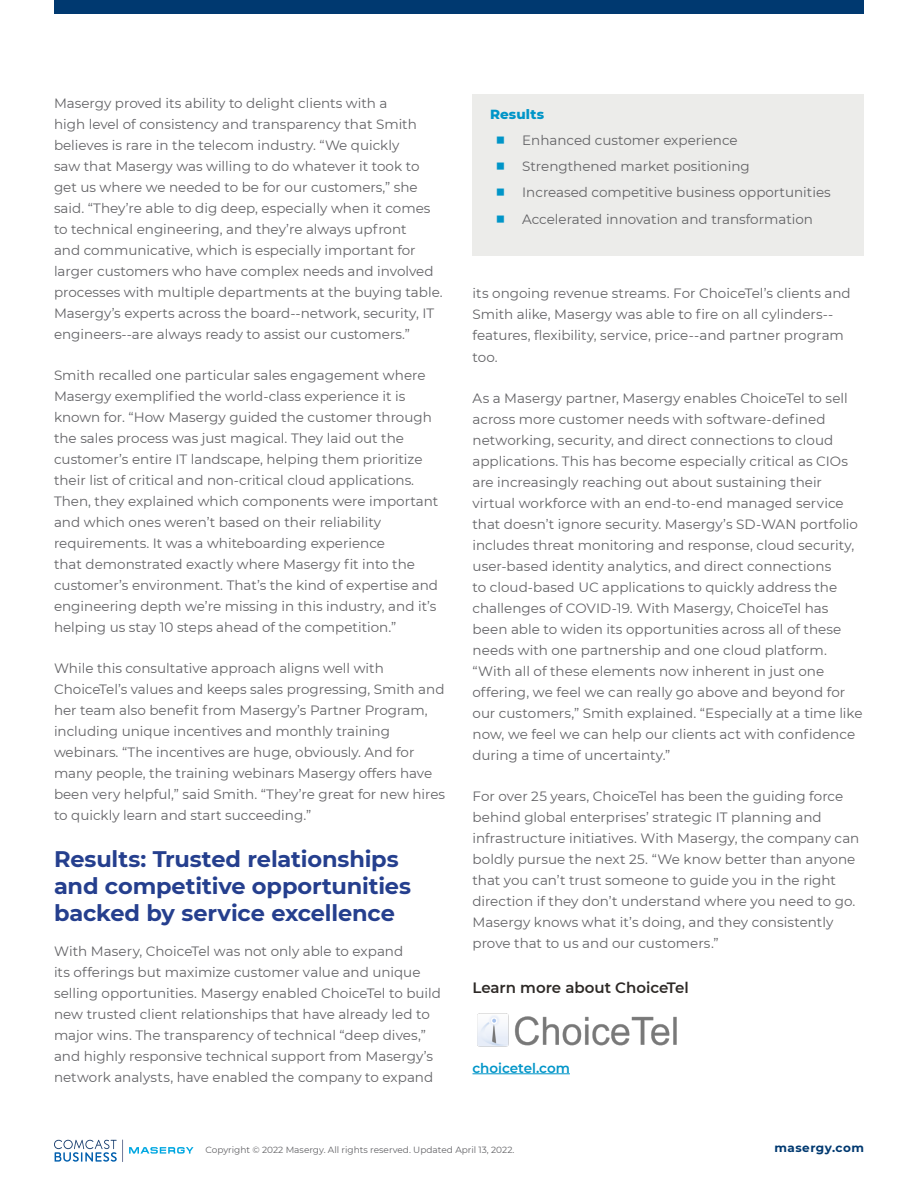
<style>
.page{position:relative;width:918px;height:1188px;background:#fff}
.page>*{position:absolute;margin:0;border:0;box-sizing:border-box;transform-origin:0 0}
.Subhead_1{font:700 22.5px/27px "Montserrat";letter-spacing:-.005em;color:#253f8e}
.Heading_3{font:600 15px "Montserrat";color:#2d2926}
.t1{font:13.5px/21px "Montserrat";color:#636366}
.t2{font:600 13.5px "Montserrat";color:#0095c8}
.Call_out_box_Heading{font:800 13.5px "Montserrat";color:#0095c8}
.t3{font:700 12px "Montserrat";letter-spacing:.04em;color:#003970}
.t4{font:9px "Montserrat";color:#636366}
.s1{font-size:18px;color:#0095c8}
</style>
<div class="page">
<div style="left:54px;top:0;width:810px;height:14px;background:#003970"></div>
<svg style="left:54px;top:1139px;width:69px;height:23px"></svg>
<svg style="left:129px;top:1147px;width:65px;height:7px"></svg>
<hr style="left:472px;top:1073px;width:98px;height:1px;background:#0095c8">
<div style="left:472px;top:94px;width:392px;height:162px;background:#ececea"></div>
<img style="left:477px;top:1013px;width:200px;height:34px">
<p class="t1" style="left:54px;top:92px;width:390px">Masergy proved its ability to delight clients with a<br>high level of consistency and transparency that Smith believes is rare in the telecom industry. “We quickly<br>saw that Masergy was willing to do whatever it took to get us where we needed to be for our customers,” she said. “They’re able to dig deep, especially when it comes to technical engineering, and they’re always upfront<br>and communicative, which is especially important for larger customers who have complex needs and involved processes with multiple departments at the buying table.<br>Masergy’s experts across the board--network, security, IT engineers--are always ready to assist our customers.”</p>
<p class="t1" style="left:54px;top:364px;width:386px">Smith recalled one particular sales engagement where Masergy exemplified the world-class experience it is known for. “How Masergy guided the customer through the sales process was just magical. They laid out the customer’s entire IT landscape, helping them prioritize their list of critical and non-critical cloud applications.<br>Then, they explained which components were important and which ones weren’t based on their reliability requirements. It was a whiteboarding experience<br>that demonstrated exactly where Masergy fit into the customer’s environment. That’s the kind of expertise and engineering depth we’re missing in this industry, and it’s helping us stay 10 steps ahead of the competition.”</p>
<p class="t1" style="left:54px;top:657px;width:393px">While this consultative approach aligns well with ChoiceTel’s values and keeps sales progressing, Smith and her team also benefit from Masergy’s Partner Program, including unique incentives and monthly training webinars. “The incentives are huge, obviously. And for many people, the training webinars Masergy offers have been very helpful,” said Smith. “They’re great for new hires to quickly learn and start succeeding.”</p>
<p class="Subhead_1" style="left:54px;top:845px;width:359px">Results: Trusted relationships and competitive opportunities backed by service excellence</p>
<p class="t1" style="left:54px;top:940px;width:388px">With Masery, ChoiceTel was not only able to expand<br>its offerings but maximize customer value and unique selling opportunities. Masergy enabled ChoiceTel to build new trusted client relationships that have already led to major wins. The transparency of technical “deep dives,” and highly responsive technical support from Masergy’s network analysts, have enabled the company to expand</p>
<p class="Call_out_box_Heading" style="left:490px;top:104px;width:55px">Results</p>
<p class="t1" style="left:495px;top:129px;width:244px"><span class="s1">■</span> Enhanced customer experience</p>
<p class="t1" style="left:495px;top:155px;width:256px"><span class="s1">■</span> Strengthened market positioning</p>
<p class="t1" style="left:495px;top:182px;width:337px"><span class="s1">■</span> Increased competitive business opportunities</p>
<p class="t1" style="left:495px;top:208px;width:319px"><span class="s1">■</span> Accelerated innovation and transformation</p>
<p class="t1" style="left:472px;top:282px;width:380px">its ongoing revenue streams. For ChoiceTel’s clients and Smith alike, Masergy was able to fire on all cylinders-- features, flexibility, service, price--and partner program too.</p>
<p class="t1" style="left:472px;top:387px;width:391px">As a Masergy partner, Masergy enables ChoiceTel to sell across more customer needs with software-defined networking, security, and direct connections to cloud applications. This has become especially critical as CIOs are increasingly reaching out about sustaining their virtual workforce with an end-to-end managed service that doesn’t ignore security. Masergy’s SD-WAN portfolio includes threat monitoring and response, cloud security, user-based identity analytics, and direct connections<br>to cloud-based UC applications to quickly address the challenges of COVID-19. With Masergy, ChoiceTel has been able to widen its opportunities across all of these needs with one partnership and one cloud platform. “With all of these elements now inherent in just one offering, we feel we can really go above and beyond for our customers,” Smith explained. “Especially at a time like now, we feel we can help our clients act with confidence during a time of uncertainty.”</p>
<p class="t1" style="left:472px;top:786px;width:388px">For over 25 years, ChoiceTel has been the guiding force behind global enterprises’ strategic IT planning and infrastructure initiatives. With Masergy, the company can boldly pursue the next 25. “We know better than anyone that you can’t trust someone to guide you in the right direction if they don’t understand where you need to go.<br>Masergy knows what it’s doing, and they consistently prove that to us and our customers.”</p>
<p class="Heading_3" style="left:472px;top:977px;width:218px">Learn more about ChoiceTel</p>
<p class="t2" style="left:472px;top:1058px;width:99px">choicetel.com</p>
<p class="t4" style="left:206px;top:1144px;width:310px">Copyright © 2022 Masergy. All rights reserved. Updated April 13, 2022.</p>
<p class="t3" style="left:774px;top:1139px;width:91px">masergy.com</p>
</div>
